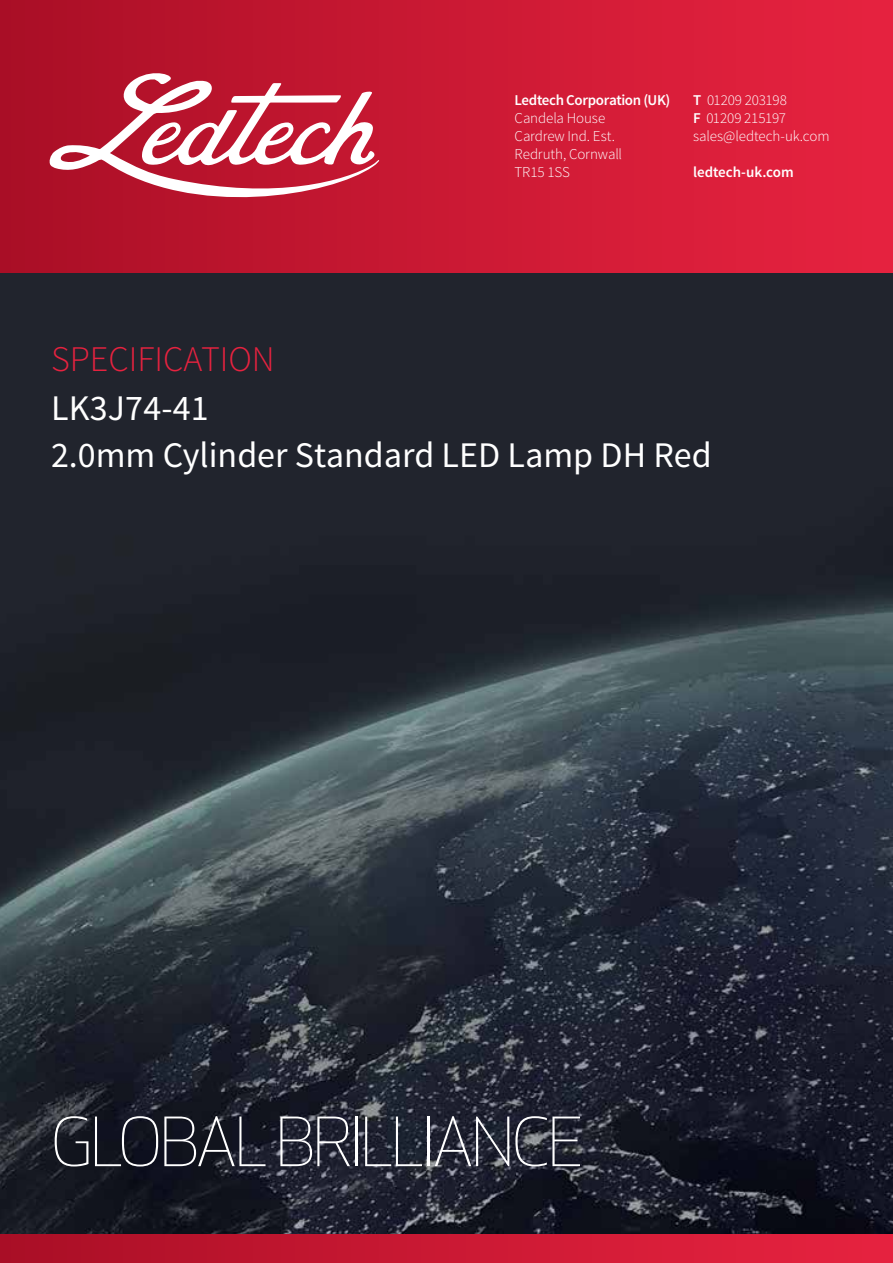
<style>
.page{position:relative;width:893px;height:1263px;background:#fff}
.page>*{position:absolute;margin:0;border:0;box-sizing:border-box;transform-origin:0 0}
.t1{font:300 66.15px "Apex New";letter-spacing:-.035em;color:#fff}
.t2{font:36px/46.8px "Source Sans Pro";color:#fff}
.t3{font:300 36px "Source Sans Pro";color:#e6223f}
.t4{font:300 15px/18px "Source Sans Pro";letter-spacing:-.01em;color:#fff}
.t5{font:600 15px "Source Sans Pro";letter-spacing:-.02em;color:#fff}
.s1{font-weight:600}
</style>
<div class="page">
<img style="left:0;top:272px;width:893px;height:962px">
<div style="left:0;top:0;width:893px;height:272px;background:linear-gradient(to right,#aa0f26,#e92340)"></div>
<svg style="left:50px;top:73px;width:329px;height:124px"></svg>
<div style="left:0;top:1234px;width:893px;height:29px;background:linear-gradient(to right,#aa0f26,#e92340)"></div>
<p class="t5" style="left:514px;top:90px;width:157px">Ledtech Corporation (UK)</p>
<p class="t4" style="left:514px;top:109px;width:109px">Candela House<br>Cardrew Ind. Est.<br>Redruth, Cornwall<br>TR15 1SS</p>
<p class="t4" style="left:693px;top:91px;width:138px"><span class="s1">T</span> 01209 203198<br><span class="s1">F</span> 01209 215197 sales@ledtech-uk.com</p>
<p class="t5" style="left:693px;top:162px;width:102px">ledtech-uk.com</p>
<h2 class="t3" style="left:51px;top:337px;width:225px">SPECIFICATION</h2>
<h2 class="t2" style="left:51px;top:386px;width:662px">LK3J74-41<br>2.0mm Cylinder Standard LED Lamp DH Red</h2>
<h1 class="t1" style="left:51px;top:1101px;width:534px">GLOBAL BRILLIANCE</h1>
</div>
